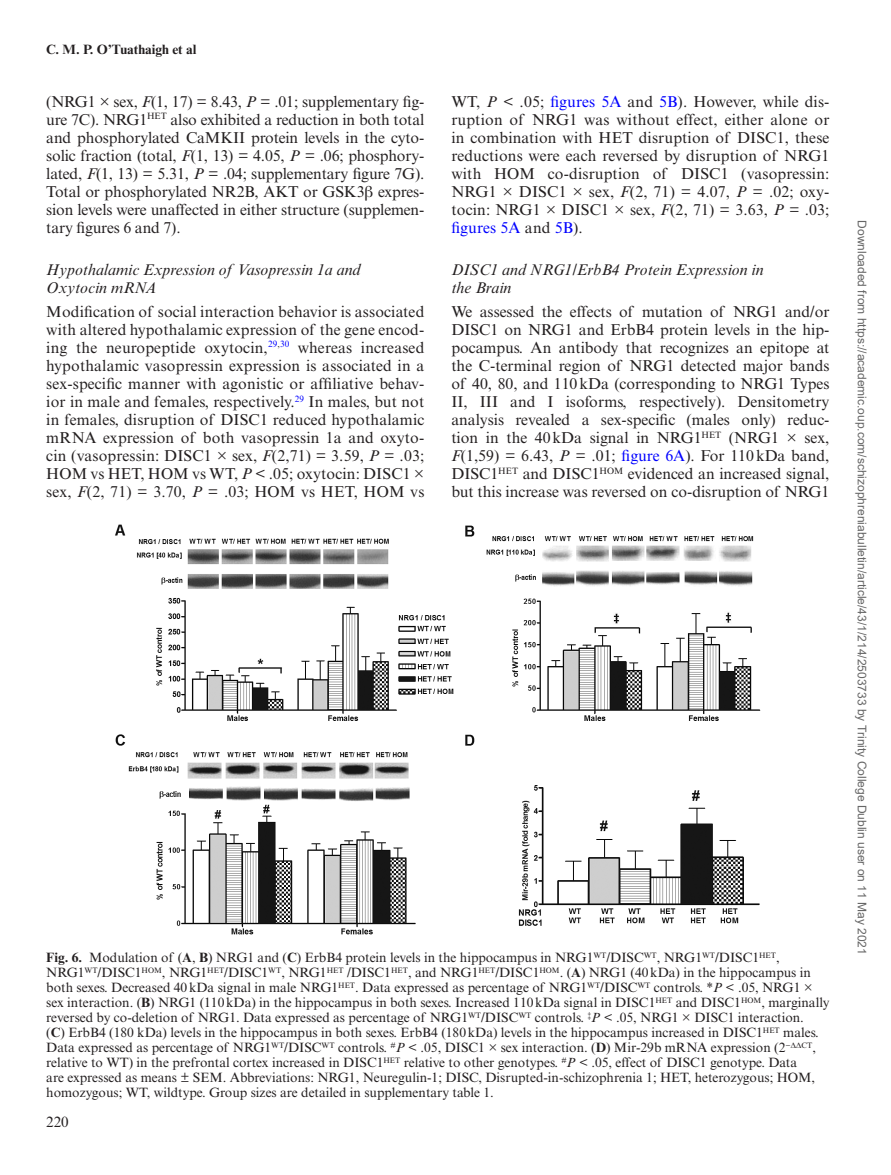
<style>
.page{position:relative;width:891px;height:1175px;background:#fff}
.page>*{position:absolute;margin:0;border:0;box-sizing:border-box;transform-origin:0 0}
.t1{font:15.75px/18px "Times New Roman MT Std";color:#231f20;text-align:justify}
.t2{font:italic 15.75px/18px "Times New Roman MT Std";color:#231f20}
.t3{font:15px "Times New Roman MT Std";color:#231f20}
.t4{font:13.5px/15px "Times New Roman MT Std";color:#231f20}
.t5{font:700 13.5px "Times New Roman MT Std";color:#231f20}
.t6{font:12px "Arial";color:#666}
.s1{font-style:italic}
.s2{font-family:"Gandhari Unicode"}
.s3{color:#00f}
.s4{font-weight:700}
</style>
<div class="page">
<img style="left:115px;top:524px;width:646px;height:411px">
<p class="t5" style="left:46px;top:41px;width:152px">C. M. P. O’Tuathaigh et al</p>
<p class="t1" style="left:46px;top:92px;width:380px">(NRG1 × sex, <span class="s1">F</span>(1, 17) = 8.43, <span class="s1">P</span> = .01; supplementary fig&shy;ure 7C). NRG1<sup>HET</sup> also exhibited a reduction in both total and phosphorylated CaMKII protein levels in the cyto&shy;solic fraction (total, <span class="s1">F</span>(1, 13) = 4.05, <span class="s1">P</span> = .06; phosphory&shy;lated, <span class="s1">F</span>(1, 13) = 5.31, <span class="s1">P</span> = .04; supplementary figure 7G).<br>Total or phosphorylated NR2B, AKT or GSK3<span class="s2">β</span> expres&shy;sion levels were unaffected in either structure (supplemen&shy;tary figures 6 and 7).</p>
<p class="t2" style="left:46px;top:260px;width:316px">Hypothalamic Expression of Vasopressin 1a and<br>Oxytocin mRNA</p>
<p class="t1" style="left:46px;top:302px;width:380px">Modification of social interaction behavior is associated with altered hypothalamic expression of the gene encod&shy;ing the neuropeptide oxytocin,<sup>29</sup><sup>,</sup><sup>30</sup> whereas increased hypothalamic vasopressin expression is associated in a sex-specific manner with agonistic or affiliative behav&shy;ior in male and females, respectively.<sup>29</sup> In males, but not in females, disruption of DISC1 reduced hypothalamic mRNA expression of both vasopressin 1a and oxyto&shy;cin (vasopressin: DISC1 × sex, <span class="s1">F</span>(2,71) = 3.59, <span class="s1">P</span> = .03; HOM vs HET, HOM vs WT, <span class="s1">P</span> &lt; .05; oxytocin: DISC1 × sex, <span class="s1">F</span>(2, 71) = 3.70, <span class="s1">P</span> = .03; HOM vs HET, HOM vs</p>
<p class="t1" style="left:451px;top:92px;width:380px">WT, <span class="s1">P</span> &lt; .05; <span class="s3">figures 5A</span> and <span class="s3">5B</span>). However, while dis&shy;ruption of NRG1 was without effect, either alone or in combination with HET disruption of DISC1, these reductions were each reversed by disruption of NRG1 with HOM co-disruption of DISC1 (vasopressin:<br>NRG1 × DISC1 × sex, <span class="s1">F</span>(2, 71) = 4.07, <span class="s1">P</span> = .02; oxy&shy;tocin: NRG1 × DISC1 × sex, <span class="s1">F</span>(2, 71) = 3.63, <span class="s1">P</span> = .03; <span class="s3">figures 5A</span> and <span class="s3">5B</span>).</p>
<p class="t2" style="left:451px;top:260px;width:314px">DISC1 and NRG1/ErbB4 Protein Expression in the Brain</p>
<p class="t1" style="left:451px;top:302px;width:380px">We assessed the effects of mutation of NRG1 and/or DISC1 on NRG1 and ErbB4 protein levels in the hip&shy;pocampus. An antibody that recognizes an epitope at the C-terminal region of NRG1 detected major bands of 40, 80, and 110kDa (corresponding to NRG1 Types II, III and I isoforms, respectively). Densitometry analysis revealed a sex-specific (males only) reduc&shy;tion in the 40kDa signal in NRG1<sup>HET</sup> (NRG1 × sex, <span class="s1">F</span>(1,59) = 6.43, <span class="s1">P</span> = .01; <span class="s3">figure 6A</span>). For 110kDa band, DISC1<sup>HET</sup> and DISC1<sup>HOM</sup> evidenced an increased signal, but this increase was reversed on co-disruption of NRG1</p>
<p class="t4" style="left:46px;top:949px;width:784px"><span class="s4">Fig. 6.</span> Modulation of (<span class="s4">A</span>, <span class="s4">B</span>) NRG1 and (<span class="s4">C</span>) ErbB4 protein levels in the hippocampus in NRG1<sup>WT</sup>/DISC<sup>WT</sup>, NRG1<sup>WT</sup>/DISC1<sup>HET</sup>, NRG1<sup>WT</sup>/DISC1<sup>HOM</sup>, NRG1<sup>HET</sup>/DISC1<sup>WT</sup>, NRG1<sup>HET</sup> /DISC1<sup>HET</sup>, and NRG1<sup>HET</sup>/DISC1<sup>HOM</sup>. (<span class="s4">A</span>) NRG1 (40kDa) in the hippocampus in both sexes. Decreased 40kDa signal in male NRG1<sup>HET</sup>. Data expressed as percentage of NRG1<sup>WT</sup>/DISC<sup>WT</sup> controls. *<span class="s1">P</span> &lt; .05, NRG1 × sex interaction. (<span class="s4">B</span>) NRG1 (110kDa) in the hippocampus in both sexes. Increased 110kDa signal in DISC1<sup>HET</sup> and DISC1<sup>HOM</sup>, marginally reversed by co-deletion of NRG1. Data expressed as percentage of NRG1<sup>WT</sup>/DISC<sup>WT</sup> controls. <sup>‡</sup><span class="s1">P</span> &lt; .05, NRG1 × DISC1 interaction.<br>(<span class="s4">C</span>) ErbB4 (180 kDa) levels in the hippocampus in both sexes. ErbB4 (180kDa) levels in the hippocampus increased in DISC1<sup>HET</sup> males.<br>Data expressed as percentage of NRG1<sup>WT</sup>/DISC<sup>WT</sup> controls. <sup>#</sup><span class="s1">P</span> &lt; .05, DISC1 × sex interaction. (<span class="s4">D</span>) Mir-29b mRNA expression (2<sup>−</sup><sup>ΔΔ</sup><sup>CT</sup>, relative to WT) in the prefrontal cortex increased in DISC1<sup>HET</sup> relative to other genotypes. <sup>#</sup><span class="s1">P</span> &lt; .05, effect of DISC1 genotype. Data<br>are expressed as means ± SEM. Abbreviations: NRG1, Neuregulin-1; DISC, Disrupted-in-schizophrenia 1; HET, heterozygous; HOM, homozygous; WT, wildtype. Group sizes are detailed in supplementary table 1.</p>
<p class="t3" style="left:46px;top:1113px;width:24px">220</p>
<p class="t6" style="left:866px;top:220px;width:735px;rotate:90deg">Downloaded from https://academic.oup.com/schizophreniabulletin/article/43/1/214/2503733 by Trinity College Dublin user on 11 May 2021</p>
</div>
